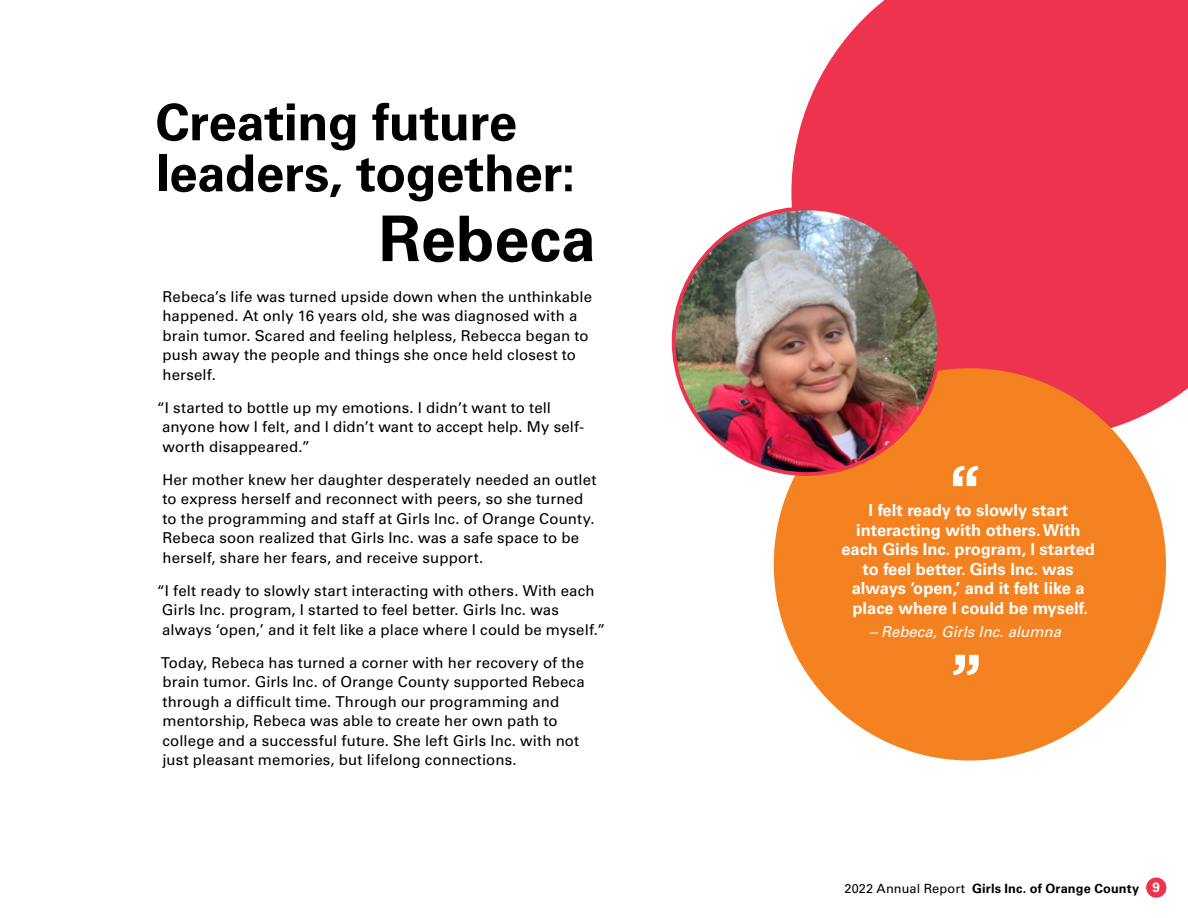
<style>
.page{position:relative;width:1188px;height:918px;background:#fff}
.page>*{position:absolute;margin:0;border:0;box-sizing:border-box;transform-origin:0 0}
.t1{font:700 63px "Univers LT Std";color:#000}
.t2{font:700 51px/51px "Univers LT Std";letter-spacing:-.01em;color:#000}
.t3{font:700 16.5px/19.5px "Univers LT Std";color:#fff;text-align:center}
.t4{font:15px/19.5px "Univers LT Std";letter-spacing:.01em;color:#000}
.t5{font:italic 15px "Univers LT Std";color:#fff}
.t6{font:700 12.75px "Univers LT Std";letter-spacing:.015em;color:#000}
.s1{font-weight:400}
.s2{font-size:13.5px;color:#fff}
</style>
<div class="page">
<div style="left:791px;top:0;width:397px;height:439px;background:#ee334f"></div>
<div style="left:774px;top:368px;width:392px;height:393px;background:#f58220;border-radius:50%"></div>
<img style="left:674px;top:208px;width:265px;height:266px;border-radius:133px">
<svg style="left:953px;top:466px;width:26px;height:20px"></svg>
<svg style="left:953px;top:655px;width:26px;height:20px"></svg>
<div style="left:1146px;top:878px;width:20px;height:20px;background:#ee334f;border-radius:50%"></div>
<h2 class="t2" style="left:156px;top:97px;width:421px">Creating future leaders, together:</h2>
<h1 class="t1" style="left:379px;top:202px;width:219px">Rebeca</h1>
<p class="t4" style="left:162px;top:287px;width:431px">Rebeca’s life was turned upside down when the unthinkable happened. At only 16 years old, she was diagnosed with a brain tumor. Scared and feeling helpless, Rebecca began to push away the people and things she once held closest to herself.</p>
<p class="t4" style="left:162px;top:398px;width:423px;text-indent:-5px">“I started to bottle up my emotions. I didn’t want to tell anyone how I felt, and I didn’t want to accept help. My self&shy;worth disappeared.”</p>
<p class="t4" style="left:162px;top:470px;width:435px">Her mother knew her daughter desperately needed an outlet to express herself and reconnect with peers, so she turned to the programming and staff at Girls Inc. of Orange County.<br>Rebeca soon realized that Girls Inc. was a safe space to be herself, share her fears, and receive support.</p>
<p class="t4" style="left:162px;top:581px;width:445px;text-indent:-5px">“I felt ready to slowly start interacting with others. With each<br>Girls Inc. program, I started to feel better. Girls Inc. was always ‘open,’ and it felt like a place where I could be myself.”</p>
<p class="t4" style="left:161px;top:653px;width:425px">Today, Rebeca has turned a corner with her recovery of the brain tumor. Girls Inc. of Orange County supported Rebeca through a difficult time. Through our programming and mentorship, Rebeca was able to create her own path to college and a successful future. She left Girls Inc. with not just pleasant memories, but lifelong connections.</p>
<p class="t3" style="left:841px;top:501px;width:255px">I felt ready to slowly start interacting with others. With each Girls Inc. program, I started to feel better. Girls Inc. was always ‘open,’ and it felt like a place where I could be myself.</p>
<p class="t5" style="left:870px;top:623px;width:193px">– Rebeca, Girls Inc. alumna</p>
<p class="t6" style="left:844px;top:881px;width:317px"><span class="s1">2022 Annual Report</span> Girls Inc. of Orange County <span class="s2">9</span></p>
</div>
